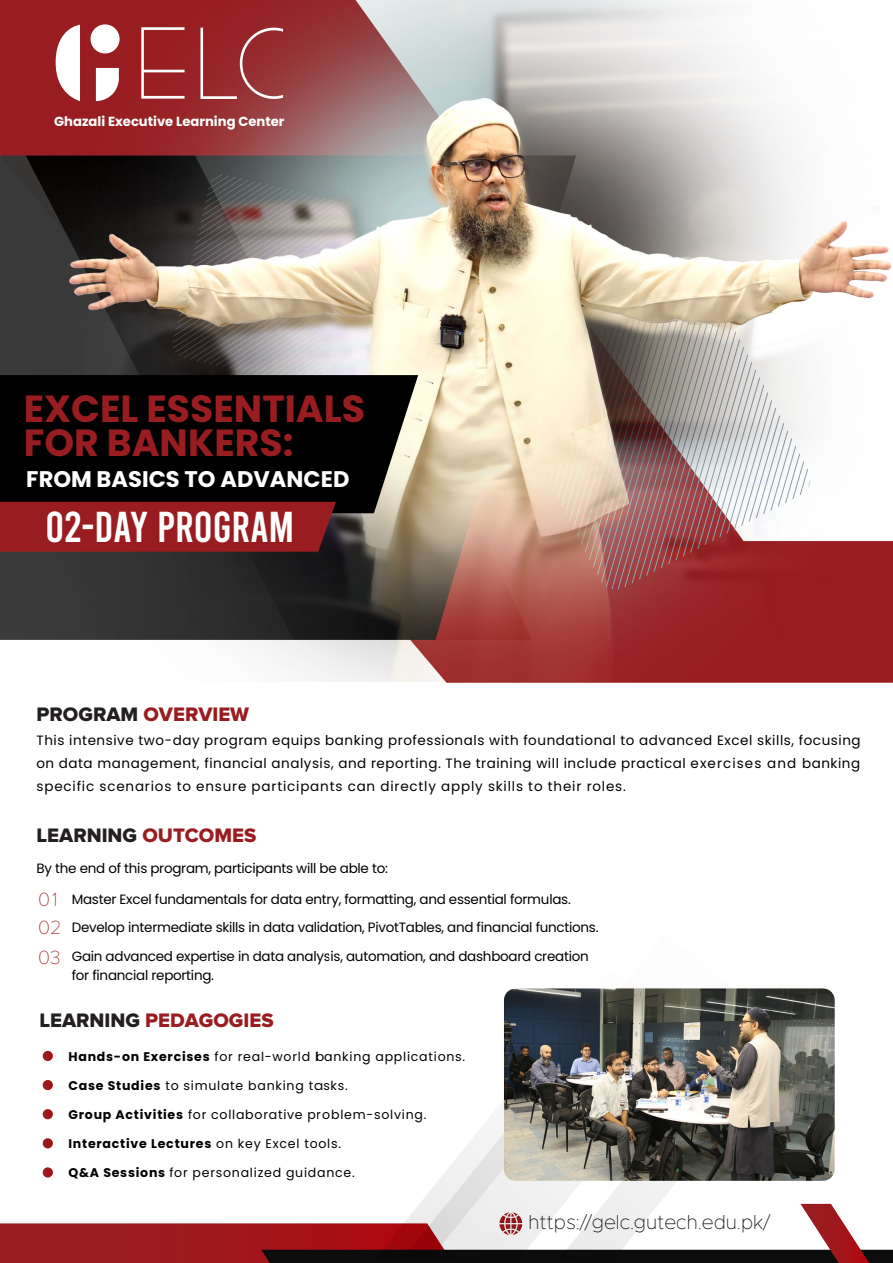
<style>
.page{position:relative;width:893px;height:1263px;background:#fff}
.page>*{position:absolute;margin:0;border:0;box-sizing:border-box;transform-origin:0 0}
.t1{font:43.2px "Bebas";color:#fff}
.t2{font:700 37.8px/33.9px "Poppins";color:#991d20}
.t3{font:700 22.5px "Poppins";color:#fff}
.t4{font:20.25px "Proxima Nova Extrabld";color:#991d20}
.t5{font:20.25px "Proxima Nova Extrabld";color:#231f20}
.t6{font:100 19.95px "Metropolis";color:#0c0c0c}
.t7{font:100 19.8px/29.2px "Proxima Nova T";color:#991d20}
.t8{font:13.5px/22.8px "Poppins";letter-spacing:-.02em;color:#000;text-align:justify}
.t9{font:700 13.2px "Poppins";color:#fff}
.t10{font:12.6px "Poppins";letter-spacing:.06em;color:#000}
.t11{font:700 12.6px "Poppins";letter-spacing:.06em;color:#000}
.s1{color:#231f20}
.s2{color:#991d20}
.s3{font-weight:700}
.s4{font-weight:400}
</style>
<div class="page">
<svg style="left:0;top:1204px;width:893px;height:59px"></svg>
<img style="left:8px;top:0;width:885px;height:681px">
<svg style="left:43px;top:1051px;width:10px;height:10px"></svg>
<svg style="left:43px;top:1080px;width:10px;height:10px"></svg>
<svg style="left:43px;top:1109px;width:10px;height:10px"></svg>
<svg style="left:43px;top:1138px;width:10px;height:10px"></svg>
<svg style="left:43px;top:1167px;width:10px;height:10px"></svg>
<svg style="left:642px;top:1181px;width:176px;height:77px"></svg>
<svg style="left:317px;top:1100px;width:325px;height:158px"></svg>
<div style="left:0;top:375px;width:418px;height:138px;background:#000"></div>
<div style="left:0;top:502px;width:336px;height:50px;background:#991d20"></div>
<div style="left:91px;top:24px;width:29px;height:29px;background:#fff;border-radius:50%"></div>
<svg style="left:96px;top:68px;width:23px;height:34px"></svg>
<svg style="left:55px;top:25px;width:25px;height:76px"></svg>
<svg style="left:141px;top:27px;width:44px;height:72px;background:#a84345"></svg>
<svg style="left:200px;top:28px;width:83px;height:71px;background:#a13f42"></svg>
<img style="left:504px;top:988px;width:331px;height:193px">
<p class="t9" style="left:54px;top:113px;width:232px">Ghazali Executive Learning Center</p>
<h2 class="t2" style="left:24px;top:392px;width:343px">EXCEL ESSENTIALS<br>FOR BANKERS:</h2>
<h3 class="t3" style="left:26px;top:466px;width:325px">FROM BASICS TO ADVANCED</h3>
<h1 class="t1" style="left:46px;top:505px;width:250px">02-DAY PROGRAM</h1>
<h3 class="t4" style="left:37px;top:702px;width:214px"><span class="s1">PROGRAM</span> OVERVIEW</h3>
<p class="t8" style="left:37px;top:729px;width:825px">This intensive two-day program equips banking professionals with foundational to advanced Excel skills, focusing on data management, financial analysis, and reporting. The training will include practical exercises and banking specific scenarios to ensure participants can directly apply skills to their roles.</p>
<h3 class="t5" style="left:37px;top:824px;width:221px">LEARNING <span class="s2">OUTCOMES</span></h3>
<p class="t8" style="left:37px;top:856px;width:353px">By the end of this program, participants will be able to:</p>
<h3 class="t7" style="left:38px;top:885px;width:25px">01<br>02<br>03</h3>
<p class="t8" style="left:72px;top:885px;width:528px;line-height:28.5px;text-align:left">Master Excel fundamentals for data entry, formatting, and essential formulas.<br>Develop intermediate skills in data validation, PivotTables, and financial functions.<br>Gain advanced expertise in data analysis, automation, and dashboard creation</p>
<p class="t8" style="left:72px;top:964px;width:144px">for financial reporting.</p>
<h3 class="t4" style="left:39px;top:1009px;width:236px"><span class="s1">LEARNING</span> PEDAGOGIES</h3>
<p class="t10" style="left:68px;top:1049px;width:398px"><span class="s3">Hands-on Exercises</span> for real-world banking applications.</p>
<p class="t10" style="left:68px;top:1078px;width:281px"><span class="s3">Case Studies</span> to simulate banking tasks.</p>
<p class="t10" style="left:68px;top:1107px;width:359px"><span class="s3">Group Activities</span> for collaborative problem-solving.</p>
<p class="t11" style="left:68px;top:1136px;width:274px">Interactive Lectures <span class="s4">on key Excel tools.</span></p>
<p class="t10" style="left:68px;top:1166px;width:288px"><span class="s3">Q&amp;A Sessions</span> for personalized guidance.</p>
<h3 class="t6" style="left:528px;top:1210px;width:244px">https://gelc.gutech.edu.pk/</h3>
</div>
